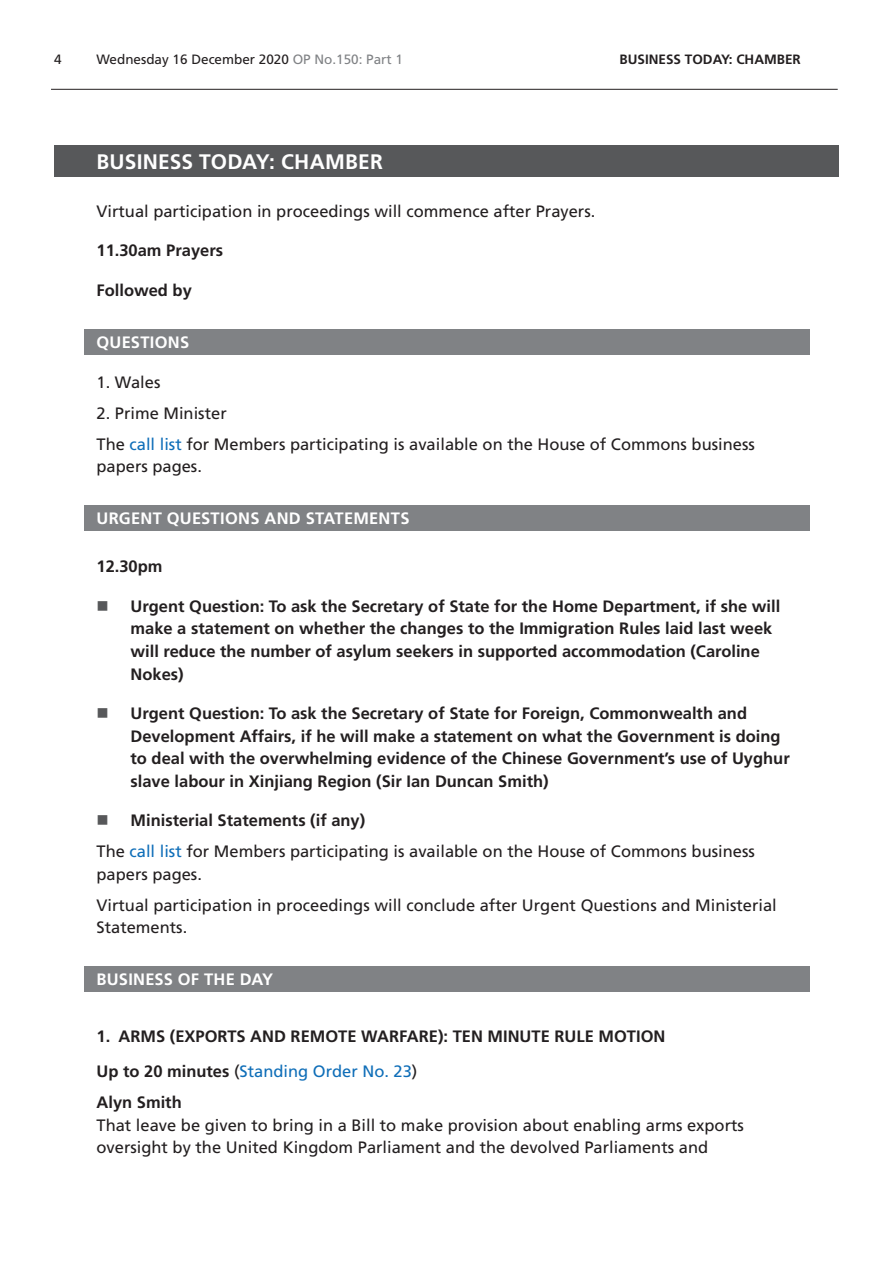
<style>
.page{position:relative;width:893px;height:1263px;background:#fff}
.page>*{position:absolute;margin:0;border:0;box-sizing:border-box;transform-origin:0 0}
.Heading1Grey{font:700 21px "Frutiger LT Std";letter-spacing:.01em;color:#fff}
.BoldTimingHeading{font:700 16.5px/22.5px "Frutiger LT Std";color:#231f20}
.t1{font:16.5px/22.5px "Frutiger LT Std";color:#231f20}
.Heading2Grey{font:700 16.5px "Frutiger LT Std";letter-spacing:.015em;color:#fff}
.BoldTimingHeading-2{font:16.5px "Frutiger LT Std";color:#0f6eb8}
.MotionSponsor{font:700 16.5px "Frutiger LT Std";color:#231f20}
.t2{font:13.5px "Frutiger LT Std";color:#231f20}
.t3{font:700 13.5px "Frutiger LT Std";color:#231f20}
.s1{color:#808285}
.s2{color:#0f6eb8}
.s3{font-weight:700;color:#231f20}
.s4{color:#231f20}
</style>
<div class="page">
<hr style="left:51px;top:89px;width:787px;height:1px;background:#231f20">
<div style="left:54px;top:146px;width:785px;height:31px;background:#57585a"></div>
<div style="left:84px;top:329px;width:725px;height:25px;background:#808285"></div>
<div style="left:84px;top:506px;width:725px;height:25px;background:#808285"></div>
<div style="left:84px;top:966px;width:725px;height:25px;background:#808285"></div>
<p class="t2" style="left:54px;top:52px;width:9px">4</p>
<p class="t2" style="left:97px;top:52px;width:308px">Wednesday 16 December 2020 <span class="s1">OP No.150: Part 1</span></p>
<p class="t3" style="left:620px;top:52px;width:17px">Business</p>
<p class="t3" style="left:685px;top:52px;width:28px">Today</p>
<p class="t3" style="left:729px;top:52px;width:26px">: Chamber</p>
<h2 class="Heading1Grey" style="left:97px;top:149px;width:288px">BUSINESS TODAY: CHAMBER</h2>
<p class="t1" style="left:97px;top:200px;width:500px">Virtual participation in proceedings will commence after Prayers.</p>
<p class="BoldTimingHeading" style="left:97px;top:239px;width:128px">11.30am Prayers</p>
<p class="BoldTimingHeading" style="left:97px;top:279px;width:97px">Followed by</p>
<h2 class="Heading2Grey" style="left:97px;top:333px;width:94px">QUESTIONS</h2>
<p class="t1" style="left:97px;top:371px;width:65px">1. Wales</p>
<p class="t1" style="left:97px;top:402px;width:132px">2. Prime Minister</p>
<p class="t1" style="left:97px;top:433px;width:660px">The <span class="s2">call list</span> for Members participating is available on the House of Commons business papers pages.</p>
<h2 class="Heading2Grey" style="left:97px;top:509px;width:315px">URGENT QUESTIONS AND STATEMENTS</h2>
<p class="BoldTimingHeading" style="left:97px;top:556px;width:68px">12.30pm</p>
<p class="BoldTimingHeading" style="left:131px;top:595px;width:651px">Urgent Question: To ask the Secretary of State for the Home Department, if she will make a statement on whether the changes to the Immigration Rules laid last week will reduce the number of asylum seekers in supported accommodation (Caroline Nokes)</p>
<p class="BoldTimingHeading" style="left:131px;top:702px;width:661px">Urgent Question: To ask the Secretary of State for Foreign, Commonwealth and Development Affairs, if he will make a statement on what the Government is doing to deal with the overwhelming evidence of the Chinese Government’s use of Uyghur slave labour in Xinjiang Region (Sir Ian Duncan Smith)</p>
<p class="BoldTimingHeading" style="left:131px;top:809px;width:236px">Ministerial Statements (if any)</p>
<p class="t1" style="left:97px;top:840px;width:660px">The <span class="s2">call list</span> for Members participating is available on the House of Commons business papers pages.</p>
<p class="t1" style="left:97px;top:894px;width:682px">Virtual participation in proceedings will conclude after Urgent Questions and Ministerial<br>Statements.</p>
<h2 class="Heading2Grey" style="left:97px;top:970px;width:178px">BUSINESS OF THE DAY</h2>
<p class="BoldTimingHeading" style="left:97px;top:1025px;width:570px">1. ARMS (EXPORTS AND REMOTE WARFARE): TEN MINUTE RULE MOTION</p>
<p class="BoldTimingHeading-2" style="left:97px;top:1062px;width:322px"><span class="s3">Up to 20 minutes</span> <span class="s4">(</span>Standing Order No. 23<span class="s4">)</span></p>
<p class="MotionSponsor" style="left:97px;top:1093px;width:87px">Alyn Smith</p>
<p class="t1" style="left:97px;top:1114px;width:649px">That leave be given to bring in a Bill to make provision about enabling arms exports oversight by the United Kingdom Parliament and the devolved Parliaments and</p>
</div>
